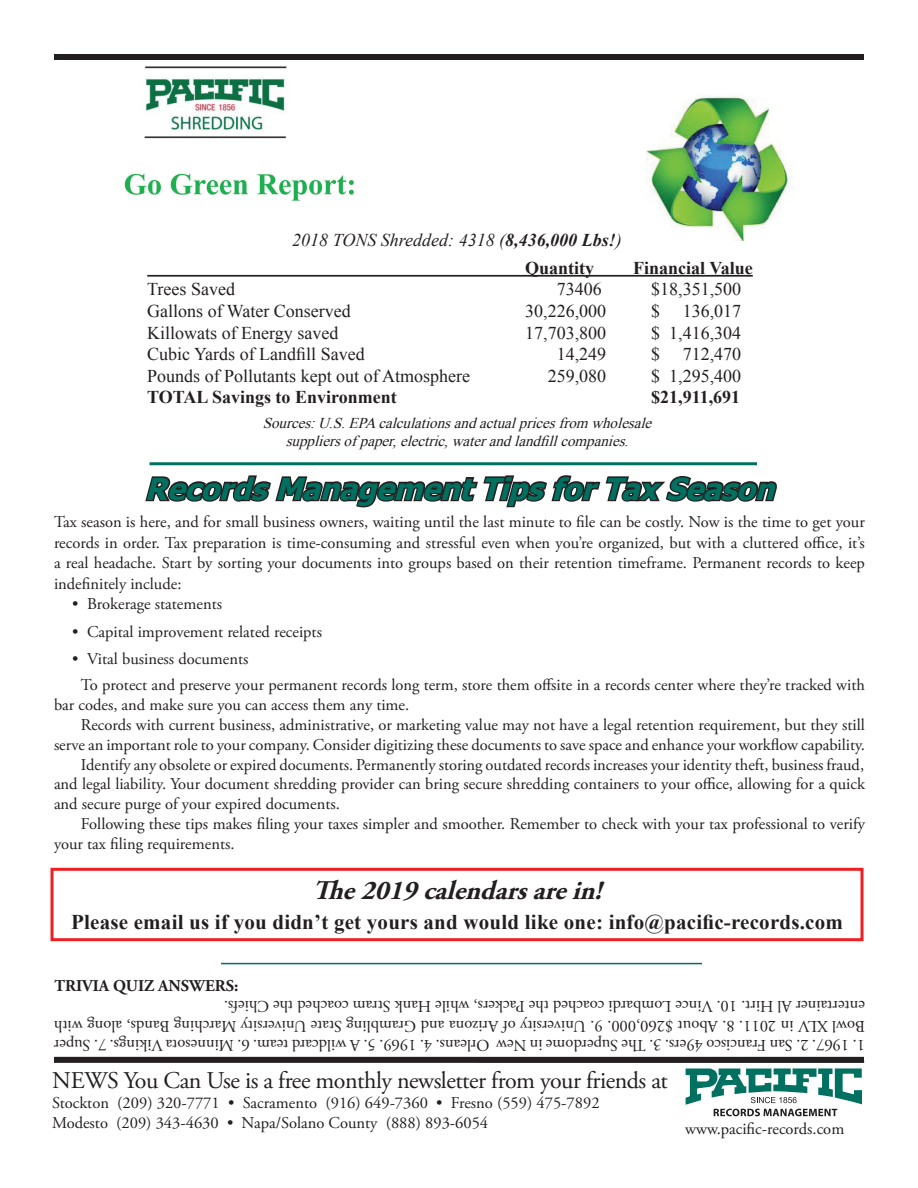
<style>
.page{position:relative;width:918px;height:1188px;background:#fff}
.page>*{position:absolute;margin:0;border:0;box-sizing:border-box;transform-origin:0 0}
.t1{font:italic 700 30px "Tahoma";color:#007161}
.t2{font:italic 700 27px "Adobe Garamond Pro";color:#231f20}
.t3{font:24px "Adobe Garamond Pro";letter-spacing:-.02em;color:#231f20}
.t4{font:700 21px "Times New Roman";letter-spacing:.01em;color:#231f20}
.t5{font:18px "Times New Roman";color:#231f20}
.t6{font:700 18px "Times New Roman";color:#231f20}
.t7{font:italic 18px "Times New Roman";color:#231f20}
.t8{font:16.5px/20.5px "Adobe Garamond Pro";color:#231f20}
.t9{font:700 16.5px "Adobe Garamond Pro";color:#231f20}
.t10{font:italic 15px/18px "Times New Roman";color:#231f20;text-align:center}
.s1{font-weight:700}
</style>
<div class="page">
<img style="left:124px;top:66px;width:670px;height:174px">
<hr style="left:147px;top:275px;width:606px;height:2px;background:#231f20">
<div style="left:54px;top:54px;width:810px;height:6px;background:#231f20"></div>
<div style="left:54px;top:1057px;width:810px;height:6px;background:#231f20"></div>
<hr style="left:150px;top:462px;width:607px;height:3px;background:#007161">
<svg style="left:686px;top:1068px;width:176px;height:48px"></svg>
<hr style="left:221px;top:963px;width:481px;height:1px;background:#007161">
<div style="left:51px;top:868px;width:813px;height:73px;border:3px solid #ee1f23"></div>
<svg style="left:145px;top:475px;width:632px;height:33px"></svg>
<p class="t7" style="left:292px;top:228px;width:331px">2018 TONS Shredded: 4318 (<span class="s1">8,436,000 Lbs!</span>)</p>
<p class="t6" style="left:525px;top:255px;width:71px">Quantity</p>
<p class="t6" style="left:633px;top:255px;width:121px">Financial Value</p>
<p class="t5" style="left:147px;top:277px;width:89px">Trees Saved</p>
<p class="t5" style="left:557px;top:277px;width:46px">73406</p>
<p class="t5" style="left:651px;top:277px;width:91px">$18,351,500</p>
<p class="t5" style="left:147px;top:299px;width:205px">Gallons of Water Conserved</p>
<p class="t5" style="left:525px;top:299px;width:82px">30,226,000</p>
<p class="t5" style="left:651px;top:299px;width:10px">$</p>
<p class="t5" style="left:683px;top:299px;width:60px">136,017</p>
<p class="t5" style="left:147px;top:320px;width:193px">Killowats of Energy saved</p>
<p class="t5" style="left:525px;top:320px;width:82px">17,703,800</p>
<p class="t5" style="left:651px;top:320px;width:91px">$ 1,416,304</p>
<p class="t5" style="left:147px;top:342px;width:219px">Cubic Yards of Landfill Saved</p>
<p class="t5" style="left:557px;top:342px;width:51px">14,249</p>
<p class="t5" style="left:651px;top:342px;width:10px">$</p>
<p class="t5" style="left:683px;top:342px;width:60px">712,470</p>
<p class="t5" style="left:147px;top:364px;width:324px">Pounds of Pollutants kept out of Atmosphere</p>
<p class="t5" style="left:548px;top:364px;width:60px">259,080</p>
<p class="t5" style="left:651px;top:364px;width:91px">$ 1,295,400</p>
<p class="t6" style="left:147px;top:385px;width:251px">TOTAL Savings to Environment</p>
<p class="t6" style="left:651px;top:385px;width:91px">$21,911,691</p>
<p class="t10" style="left:263px;top:414px;width:395px">Sources:U.S.EPAcalculationsandactualpricesfrom wholesale suppliersof paper,electric,waterandlandfillcompanies.</p>
<h1 class="t1" style="left:145px;top:468px;width:641px">RecordsManagementTipsforTaxSeason</h1>
<p class="t8" style="left:54px;top:512px;width:812px;text-align:justify">Tax season is here, and for small business owners, waiting until the last minute to file can be costly. Now is the time to get your records in order. Tax preparation is time-consuming and stressful even when you’re organized, but with a cluttered office, it’s a real headache. Start by sorting your documents into groups based on their retention timeframe. Permanent records to keep indefinitely include:</p>
<p class="t8" style="left:72px;top:594px;width:152px">• Brokerage statements</p>
<p class="t8" style="left:72px;top:622px;width:252px">• Capital improvement related receipts</p>
<p class="t8" style="left:81px;top:646px;width:785px;line-height:26.5px;text-indent:-9px">• Vital business documents<br>To protect and preserve your permanent records long term, store them offsite in a records center where they’re tracked with</p>
<p class="t8" style="left:54px;top:695px;width:357px">bar codes, and make sure you can access them any time.</p>
<p class="t8" style="left:81px;top:715px;width:785px">Records with current business, administrative, or marketing value may not have a legal retention requirement, but they still</p>
<p class="t8" style="left:54px;top:735px;width:812px">serve an important role to your company. Consider digitizing these documents to save space and enhance your workflow capability.</p>
<p class="t8" style="left:81px;top:755px;width:785px">Identify any obsolete or expired documents. Permanently storing outdated records increases your identity theft, business fraud,</p>
<p class="t8" style="left:54px;top:774px;width:813px">and legal liability. Your document shredding provider can bring secure shredding containers to your office, allowing for a quick</p>
<p class="t8" style="left:54px;top:794px;width:287px">and secure purge of your expired documents.</p>
<p class="t8" style="left:81px;top:814px;width:786px">Following these tips makes filing your taxes simpler and smoother. Remember to check with your tax professional to verify</p>
<p class="t8" style="left:54px;top:834px;width:182px">your tax filing requirements.</p>
<h2 class="t2" style="left:313px;top:875px;width:299px">The2019calendarsarein!</h2>
<p class="t4" style="left:71px;top:908px;width:773px">Please email us if you didn’t get yours and would like one: info@pacific-records.com</p>
<p class="t9" style="left:55px;top:976px;width:185px">TRIVIA QUIZ ANSWERS:</p>
<p class="t8" style="left:865px;top:1055px;width:812px;line-height:19.8px;text-align:justify;rotate:-180deg">1. 1967. 2. San Francisco 49ers. 3. The Superdome in New Orleans. 4. 1969. 5. A wildcard team. 6. Minnesota Vikings. 7. Super Bowl XLV in 2011. 8. About $260,000. 9. University of Arizona and Grambling State University Marching Bands, along with entertainer Al Hirt. 10. Vince Lombardi coached the Packers, while Hank Stram coached the Chiefs.</p>
<h3 class="t3" style="left:52px;top:1066px;width:36px">News</h3>
<h3 class="t3" style="left:124px;top:1066px;width:546px">You Can Use is a free monthly newsletter from your friends at</h3>
<p class="t8" style="left:52px;top:1093px;width:549px">Stockton (209) 320-7771 • Sacramento (916) 649-7360 • Fresno (559) 475-7892<br>Modesto (209) 343-4630 • Napa/Solano County (888) 893-6054</p>
<p class="t8" style="left:685px;top:1119px;width:161px">www.pacific-records.com</p>
</div>
